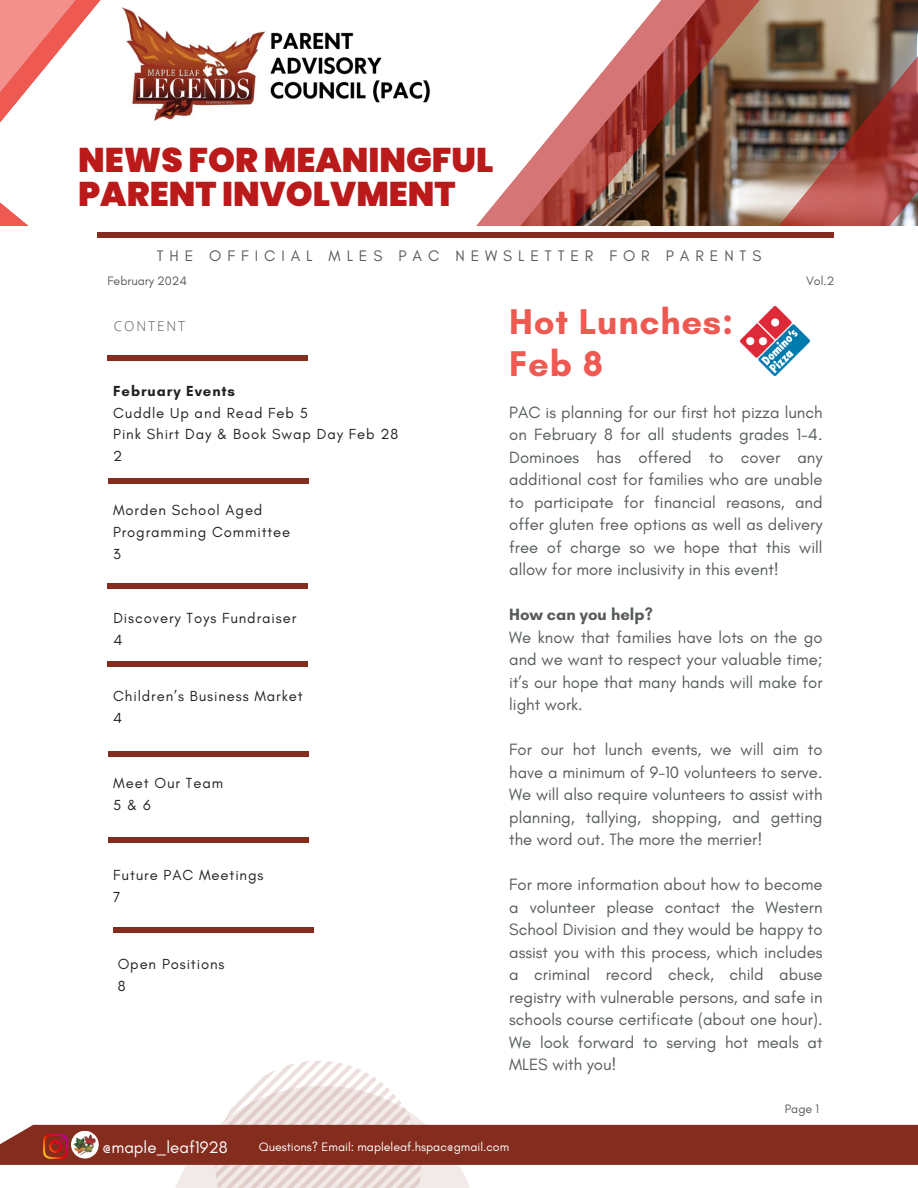
<style>
.page{position:relative;width:918px;height:1188px;background:#fff}
.page>*{position:absolute;margin:0;border:0;box-sizing:border-box;transform-origin:0 0}
.t1{font:700 36.45px/42.5px "Glacial Indifference";letter-spacing:.02em;color:#ee5952}
.t2{font:900 34.2px/34.2px "Poppins";color:#bb1a1a}
.t3{font:16.95px "Glacial Indifference";color:#fff}
.t4{font:16.65px/22.5px "Glacial Indifference";color:#565b5b;text-align:justify}
.t5{font:15.6px "Glacial Indifference";letter-spacing:.38em;color:#565b5b}
.t6{font:14.85px/21.9px "Glacial Indifference";letter-spacing:.06em;color:#222}
.t7{font:300 13.65px "Open Sans";letter-spacing:.14em;color:#565b5b}
.t8{font:12.45px "Glacial Indifference";color:#fff}
.t9{font:12.45px "Glacial Indifference";color:#565b5b}
.s1{font-weight:700}
</style>
<div class="page">
<svg style="left:0;top:0;width:101px;height:226px"></svg>
<svg style="left:476px;top:16px;width:172px;height:210px"></svg>
<hr style="left:78px;top:223px;width:67px;height:3px;background:#fff">
<img style="left:648px;top:0;width:270px;height:226px">
<img style="left:121px;top:7px;width:309px;height:114px">
<svg style="left:165px;top:1121px;width:315px;height:67px;fill:#f2eae8"></svg>
<svg style="left:215px;top:1061px;width:206px;height:127px"></svg>
<img style="left:741px;top:307px;width:68px;height:68px">
<div style="left:98px;top:232px;width:736px;height:6px;background:#842c1d"></div>
<div style="left:107px;top:356px;width:201px;height:5px;background:#842c1d"></div>
<div style="left:109px;top:479px;width:200px;height:5px;background:#842c1d"></div>
<div style="left:107px;top:584px;width:201px;height:5px;background:#842c1d"></div>
<div style="left:107px;top:661px;width:201px;height:5px;background:#842c1d"></div>
<div style="left:109px;top:751px;width:200px;height:5px;background:#842c1d"></div>
<div style="left:109px;top:837px;width:200px;height:5px;background:#842c1d"></div>
<div style="left:113px;top:927px;width:200px;height:5px;background:#842c1d"></div>
<div style="left:0;top:1125px;width:918px;height:40px;background:#842c1d"></div>
<img style="left:73px;top:1133px;width:23px;height:23px">
<h1 class="t2" style="left:78px;top:143px;width:417px">NEWS FOR MEANINGFUL<br>PARENT INVOLVMENT</h1>
<h2 class="t5" style="left:157px;top:246px;width:606px">THE OFFICIAL MLES PAC NEWSLETTER FOR PARENTS</h2>
<p class="t9" style="left:107px;top:273px;width:81px">February 2024</p>
<h5 class="t9" style="left:806px;top:273px;width:30px">Vol.2</h5>
<h3 class="t7" style="left:114px;top:316px;width:73px">CONTENT</h3>
<h6 class="t6" style="left:113px;top:380px;width:286px"><span class="s1">February Events<br></span>Cuddle Up and Read Feb 5<br>Pink Shirt Day &amp; Book Swap Day Feb 28<br>2</h6>
<h4 class="t6" style="left:113px;top:499px;width:179px">Morden School Aged<br>Programming Committee<br>3</h4>
<h4 class="t6" style="left:113px;top:607px;width:184px">Discovery Toys Fundraiser<br>4</h4>
<h4 class="t6" style="left:113px;top:685px;width:191px">Children’s Business Market<br>4</h4>
<h4 class="t6" style="left:113px;top:772px;width:111px">Meet Our Team<br>5&amp;6</h4>
<p class="t6" style="left:113px;top:864px;width:152px">Future PAC Meetings<br>7</p>
<p class="t6" style="left:118px;top:953px;width:108px">Open Positions<br>8</p>
<p class="t1" style="left:509px;top:300px;width:226px">Hot Lunches:<br>Feb 8</p>
<h6 class="t4" style="left:509px;top:401px;width:315px">PAC is planning for our first hot pizza lunch on February 8 for all students grades 1-4.<br>Dominoes has offered to cover any additional cost for families who are unable to participate for financial reasons, and offer gluten free options as well as delivery free of charge so we hope that this will allow for more inclusivity in this event!</h6>
<h6 class="t4" style="left:509px;top:603px;width:315px;text-align:left"><span class="s1">How can you help?<br></span>We know that families have lots on the go and we want to respect your valuable time; it’s our hope that many hands will make for light work.</h6>
<h6 class="t4" style="left:509px;top:738px;width:315px">For our hot lunch events, we will aim to have a minimum of 9-10 volunteers to serve.<br>We will also require volunteers to assist with planning, tallying, shopping, and getting the word out. The more the merrier!</h6>
<h6 class="t4" style="left:509px;top:873px;width:315px">For more information about how to become a volunteer please contact the Western School Division and they would be happy to assist you with this process, which includes a criminal record check, child abuse registry with vulnerable persons, and safe in schools course certificate (about one hour).<br>We look forward to serving hot meals at MLES with you!</h6>
<h6 class="t9" style="left:785px;top:1101px;width:36px">Page 1</h6>
<h4 class="t3" style="left:102px;top:1137px;width:127px">@maple_leaf1928</h4>
<p class="t8" style="left:259px;top:1139px;width:252px">Questions? Email: mapleleaf.hspac@gmail.com</p>
</div>
